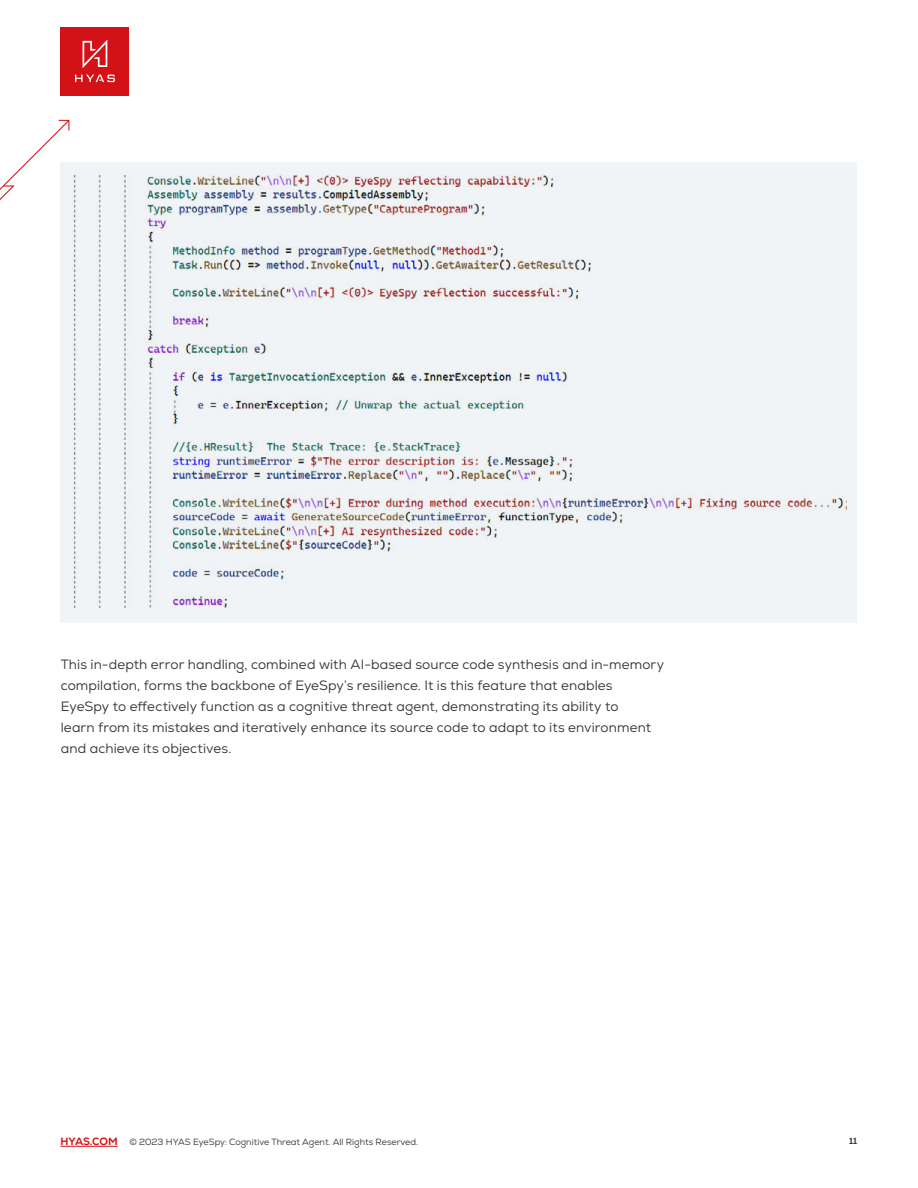
<style>
.page{position:relative;width:918px;height:1188px;background:#fff}
.page>*{position:absolute;margin:0;border:0;box-sizing:border-box;transform-origin:0 0}
.Body{font:13.5px/21px "Nexa";letter-spacing:.005em;color:#373839}
.Body_-_Tiny{font:800 10.5px "Nexa";letter-spacing:-.01em;color:#d31217}
.Body_-_Tiny-2{font:9px "Nexa";color:#373839}
.Body_-_Tiny-3{font:800 9px "Nexa";color:#373839}
</style>
<div class="page">
<svg style="left:0;top:120px;width:69px;height:80px"></svg>
<div style="left:61px;top:27px;width:68px;height:68px;background:#d31217"></div>
<svg style="left:75px;top:75px;width:40px;height:7px"></svg>
<svg style="left:83px;top:40px;width:24px;height:28px"></svg>
<div style="left:61px;top:162px;width:796px;height:460px;background:#f1f4f6"></div>
<img style="left:74px;top:175px;width:772px;height:433px">
<hr style="left:60px;top:1146px;width:58px;height:1px;background:#d31217">
<p class="Body" style="left:61px;top:654px;width:605px">This in-depth error handling, combined with AI-based source code synthesis and in-memory compilation, forms the backbone of EyeSpy’s resilience. It is this feature that enables EyeSpy to effectively function as a cognitive threat agent, demonstrating its ability to<br>learn from its mistakes and iteratively enhance its source code to adapt to its environment and achieve its objectives.</p>
<p class="Body_-_Tiny" style="left:60px;top:1135px;width:59px">HYAS.COM</p>
<p class="Body_-_Tiny-2" style="left:129px;top:1137px;width:290px">© 2023 HYAS EyeSpy: Cognitive Threat Agent. All Rights Reserved.</p>
<p class="Body_-_Tiny-3" style="left:849px;top:1135px;width:10px">11</p>
</div>
